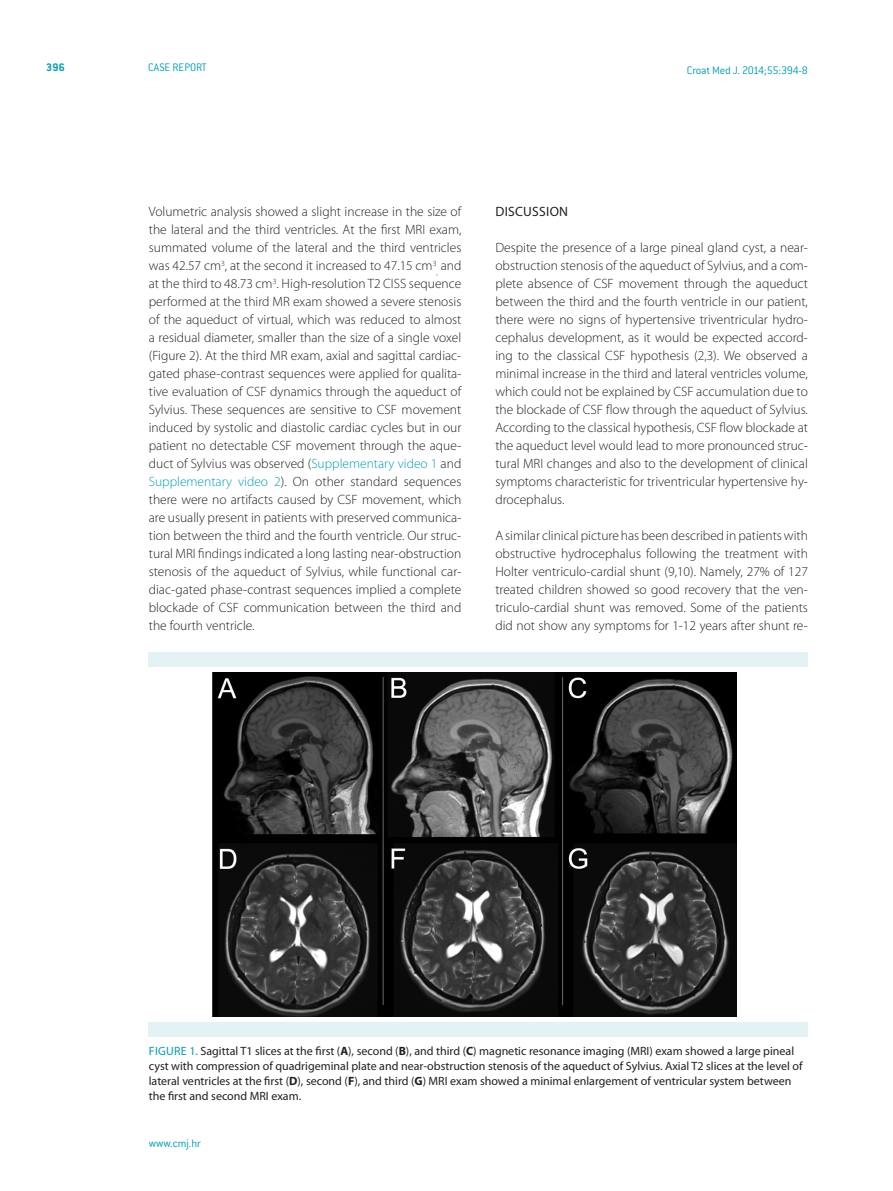
<style>
.page{position:relative;width:893px;height:1191px;background:#fff}
.page>*{position:absolute;margin:0;border:0;box-sizing:border-box;transform-origin:0 0}
.t1{font:300 13.5px/18px "Myriad Pro";color:#231f20;text-align:justify}
.t2{font:13.5px "Myriad Pro";letter-spacing:.02em;color:#231f20}
.t3{font:12px/15px "Myriad Pro";color:#231f20}
.t4{font:300 12px "ITC Conduit LTCE";letter-spacing:-.015em;color:#009fb4}
.t5{font:700 12px "ITC Conduit LTCE";color:#009fb4}
.s1{color:#009fb4}
.s2{font-weight:700}
</style>
<div class="page">
<img style="left:213px;top:672px;width:524px;height:344px">
<div style="left:149px;top:652px;width:659px;height:14px;background:#e2f2f5"></div>
<div style="left:149px;top:1022px;width:659px;height:14px;background:#e2f2f5"></div>
<p class="t5" style="left:46px;top:60px;width:20px">396</p>
<p class="t4" style="left:148px;top:61px;width:60px">CASE REPORT</p>
<p class="t4" style="left:687px;top:63px;width:123px">Croat Med J. 2014;55:394-8</p>
<p class="t1" style="left:149px;top:202px;width:314px">Volumetric analysis showed a slight increase in the size of the lateral and the third ventricles. At the first MRI exam, summated volume of the lateral and the third ventricles was 42.57 cm<sup>3</sup>, at the second it increased to 47.15 cm<sup>3</sup><sub>,</sub> and at the third to 48.73 cm<sup>3</sup>. High-resolution T2 CISS sequence performed at the third MR exam showed a severe stenosis of the aqueduct of virtual, which was reduced to almost a residual diameter, smaller than the size of a single voxel (Figure 2). At the third MR exam, axial and sagittal cardiac&shy;gated phase-contrast sequences were applied for qualita&shy;tive evaluation of CSF dynamics through the aqueduct of Sylvius. These sequences are sensitive to CSF movement induced by systolic and diastolic cardiac cycles but in our patient no detectable CSF movement through the aque&shy;duct of Sylvius was observed (<span class="s1">Supplementary video 1</span> and <span class="s1">Supplementary video 2</span>). On other standard sequences there were no artifacts caused by CSF movement, which are usually present in patients with preserved communica&shy;tion between the third and the fourth ventricle. Our struc&shy;tural MRI findings indicated a long lasting near-obstruction stenosis of the aqueduct of Sylvius, while functional car&shy;diac-gated phase-contrast sequences implied a complete blockade of CSF communication between the third and the fourth ventricle.</p>
<p class="t2" style="left:495px;top:203px;width:74px">Discussion</p>
<p class="t1" style="left:495px;top:238px;width:314px">Despite the presence of a large pineal gland cyst, a near&shy;obstruction stenosis of the aqueduct of Sylvius, and a com&shy;plete absence of CSF movement through the aqueduct between the third and the fourth ventricle in our patient, there were no signs of hypertensive triventricular hydro&shy;cephalus development, as it would be expected accord&shy;ing to the classical CSF hypothesis (2,3). We observed a minimal increase in the third and lateral ventricles volume, which could not be explained by CSF accumulation due to the blockade of CSF flow through the aqueduct of Sylvius.<br>According to the classical hypothesis, CSF flow blockade at the aqueduct level would lead to more pronounced struc&shy;tural MRI changes and also to the development of clinical symptoms characteristic for triventricular hypertensive hy&shy;drocephalus.</p>
<p class="t1" style="left:495px;top:526px;width:314px">A similar clinical picture has been described in patients with obstructive hydrocephalus following the treatment with Holter ventriculo-cardial shunt (9,10). Namely, 27% of 127 treated children showed so good recovery that the ven&shy;triculo-cardial shunt was removed. Some of the patients did not show any symptoms for 1-12 years after shunt re-</p>
<p class="t3" style="left:149px;top:1043px;width:655px"><span class="s1">Fi gure 1.</span> Sagittal T1 slices at the first (<span class="s2">A</span>), second (<span class="s2">B</span>), and third (<span class="s2">C</span>) magnetic resonance imaging (MRI) exam showed a large pineal cyst with compression of quadrigeminal plate and near-obstruction stenosis of the aqueduct of Sylvius. Axial T2 slices at the level of lateral ventricles at the first (<span class="s2">D</span>), second (<span class="s2">F</span>), and third (<span class="s2">G</span>) MRI exam showed a minimal enlargement of ventricular system between the first and second MRI exam.</p>
<p class="t4" style="left:149px;top:1136px;width:54px">www.cmj.hr</p>
</div>
